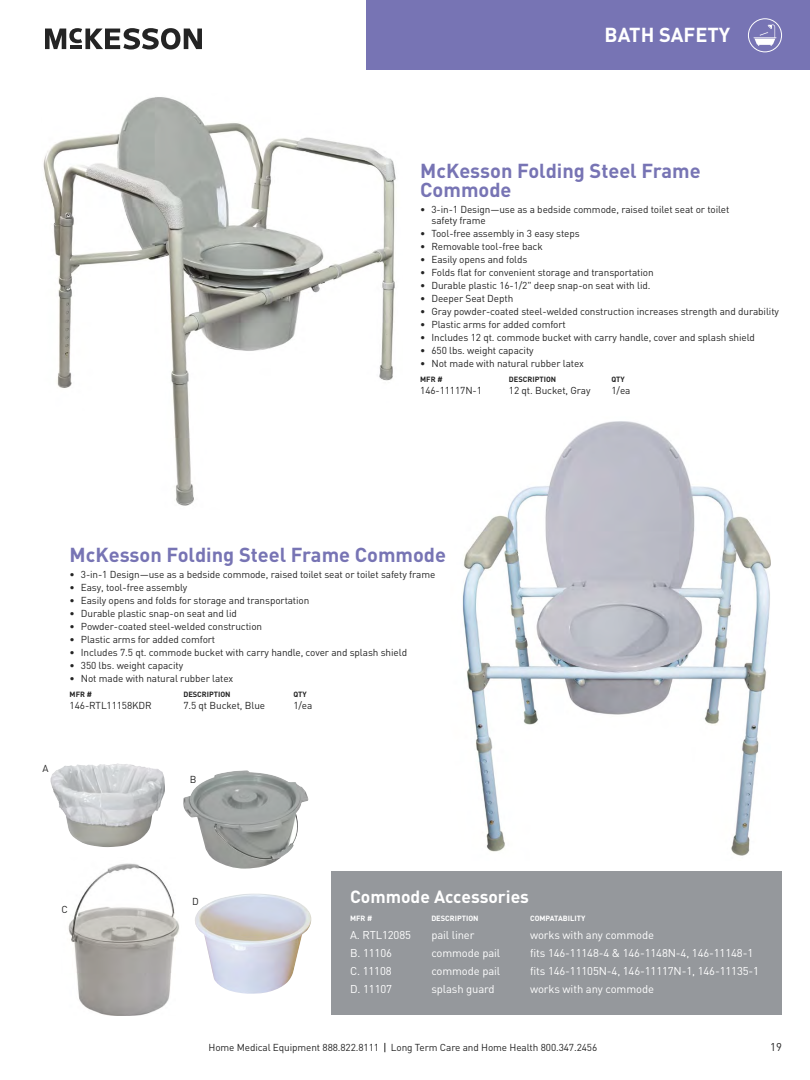
<style>
.page{position:relative;width:810px;height:1080px;background:#fff}
.page>*{position:absolute;margin:0;border:0;box-sizing:border-box;transform-origin:0 0}
.Product_Name{font:700 20px/18.8px "DIN";color:#7774b4}
.Product_Name-2{font:700 20px "DIN";color:#fff}
.Accessories{font:700 17.5px "DIN";color:#fff}
.Description{font:11.25px "DIN";letter-spacing:-.01em;color:#fff}
.t1{font:11.25px "DIN";color:#242424}
.Bullets{font:10px/11.2px "DIN";letter-spacing:-.01em;color:#242424}
.SKU_Last{font:10px "DIN";letter-spacing:-.01em;color:#242424}
.SKU{font:10px "DIN";color:#242424}
.SKU_Header{font:700 7.5px "DIN";color:#242424}
.SKU_Header-2{font:700 7.5px "DIN";color:#fff}
</style>
<div class="page">
<img style="left:43px;top:97px;width:353px;height:409px">
<div style="left:331px;top:871px;width:451px;height:144px;background:#95989c"></div>
<img style="left:68px;top:863px;width:111px;height:153px">
<img style="left:183px;top:770px;width:125px;height:99px">
<img style="left:50px;top:764px;width:115px;height:83px">
<img style="left:195px;top:893px;width:117px;height:101px">
<div style="left:367px;top:0;width:443px;height:69px;background:#7774b4"></div>
<svg style="left:748px;top:19px;width:34px;height:33px"></svg>
<div style="left:748px;top:18px;width:34px;height:34px;border:1px solid #fff;border-radius:50%"></div>
<svg style="left:754px;top:24px;width:22px;height:22px"></svg>
<svg style="left:45px;top:28px;width:157px;height:22px"></svg>
<img style="left:462px;top:421px;width:308px;height:435px">
<p class="Product_Name-2" style="left:605px;top:22px;width:127px">BATH SAFETY</p>
<p class="Product_Name" style="left:420px;top:161px;width:282px">McKesson Folding Steel Frame<br>Commode</p>
<p class="Bullets" style="left:431px;top:203px;width:299px;text-indent:-11px">• 3-in-1 Design—use as a bedside commode, raised toilet seat or toilet safety frame</p>
<p class="Bullets" style="left:420px;top:227px;width:161px">• Tool-free assembly in 3 easy steps</p>
<p class="Bullets" style="left:420px;top:240px;width:124px">• Removable tool-free back</p>
<p class="Bullets" style="left:420px;top:254px;width:109px">• Easily opens and folds</p>
<p class="Bullets" style="left:420px;top:267px;width:235px">• Folds flat for convenient storage and transportation</p>
<p class="Bullets" style="left:420px;top:280px;width:232px">• Durable plastic 16-1/2" deep snap-on seat with lid.</p>
<p class="Bullets" style="left:420px;top:293px;width:95px">• Deeper Seat Depth</p>
<p class="Bullets" style="left:420px;top:306px;width:360px">• Gray powder-coated steel-welded construction increases strength and durability</p>
<p class="Bullets" style="left:420px;top:319px;width:147px">• Plastic arms for added comfort</p>
<p class="Bullets" style="left:420px;top:332px;width:336px">• Includes 12 qt. commode bucket with carry handle, cover and splash shield</p>
<p class="Bullets" style="left:420px;top:345px;width:115px">• 650 lbs. weight capacity</p>
<p class="Bullets" style="left:420px;top:358px;width:165px">• Not made with natural rubber latex</p>
<p class="SKU_Header" style="left:420px;top:374px;width:24px">MFR #</p>
<p class="SKU_Header" style="left:509px;top:374px;width:49px">DESCRIPTION</p>
<p class="SKU_Header" style="left:611px;top:374px;width:15px">QTY</p>
<p class="SKU_Last" style="left:420px;top:384px;width:63px">146-11117N-1</p>
<p class="SKU_Last" style="left:509px;top:384px;width:83px">12 qt. Bucket, Gray</p>
<p class="SKU_Last" style="left:611px;top:384px;width:21px">1/ea</p>
<p class="SKU" style="left:42px;top:763px;width:8px">A</p>
<p class="Product_Name" style="left:70px;top:545px;width:378px">McKesson Folding Steel Frame Commode</p>
<p class="Bullets" style="left:70px;top:569px;width:367px">• 3-in-1 Design—use as a bedside commode, raised toilet seat or toilet safety frame</p>
<p class="Bullets" style="left:70px;top:582px;width:119px">• Easy, tool-free assembly</p>
<p class="Bullets" style="left:70px;top:595px;width:241px">• Easily opens and folds for storage and transportation</p>
<p class="Bullets" style="left:70px;top:608px;width:169px">• Durable plastic snap-on seat and lid</p>
<p class="Bullets" style="left:70px;top:621px;width:194px">• Powder-coated steel-welded construction</p>
<p class="Bullets" style="left:70px;top:634px;width:147px">• Plastic arms for added comfort</p>
<p class="Bullets" style="left:70px;top:647px;width:339px">• Includes 7.5 qt. commode bucket with carry handle, cover and splash shield</p>
<p class="Bullets" style="left:70px;top:660px;width:115px">• 350 lbs. weight capacity</p>
<p class="Bullets" style="left:70px;top:673px;width:165px">• Not made with natural rubber latex</p>
<p class="SKU_Header" style="left:70px;top:689px;width:24px">MFR #</p>
<p class="SKU_Header" style="left:183px;top:689px;width:49px">DESCRIPTION</p>
<p class="SKU_Header" style="left:293px;top:689px;width:15px">QTY</p>
<p class="SKU_Last" style="left:70px;top:699px;width:84px">146-RTL11158KDR</p>
<p class="SKU_Last" style="left:183px;top:699px;width:83px">7.5 qt Bucket, Blue</p>
<p class="SKU_Last" style="left:293px;top:699px;width:21px">1/ea</p>
<p class="SKU" style="left:190px;top:773px;width:8px">B</p>
<p class="SKU" style="left:61px;top:904px;width:8px">C</p>
<p class="SKU" style="left:192px;top:895px;width:8px">D</p>
<p class="Accessories" style="left:350px;top:886px;width:180px">Commode Accessories</p>
<p class="SKU_Header-2" style="left:350px;top:913px;width:24px">MFR #</p>
<p class="SKU_Header-2" style="left:431px;top:913px;width:49px">DESCRIPTION</p>
<p class="SKU_Header-2" style="left:530px;top:913px;width:57px">COMPATABILITY</p>
<p class="Description" style="left:350px;top:928px;width:62px">A. RTL12085</p>
<p class="Description" style="left:431px;top:928px;width:45px">pail liner</p>
<p class="Description" style="left:530px;top:928px;width:125px">works with any commode</p>
<p class="Description" style="left:350px;top:946px;width:43px">B. 11106</p>
<p class="Description" style="left:431px;top:946px;width:70px">commode pail</p>
<p class="Description" style="left:530px;top:946px;width:225px">fits 146-11148-4 &amp; 146-1148N-4, 146-11148-1</p>
<p class="Description" style="left:350px;top:964px;width:43px">C. 11108</p>
<p class="Description" style="left:431px;top:964px;width:70px">commode pail</p>
<p class="Description" style="left:530px;top:964px;width:230px">fits 146-11105N-4, 146-11117N-1, 146-11135-1</p>
<p class="Description" style="left:350px;top:982px;width:43px">D. 11107</p>
<p class="Description" style="left:431px;top:982px;width:65px">splash guard</p>
<p class="Description" style="left:530px;top:982px;width:125px">works with any commode</p>
<p class="Bullets" style="left:209px;top:1042px;width:390px">Home Medical Equipment 888.822.8111 Long Term Care and Home Health 800.347.2456</p>
<p class="t1" style="left:770px;top:1040px;width:13px">19</p>
</div>
